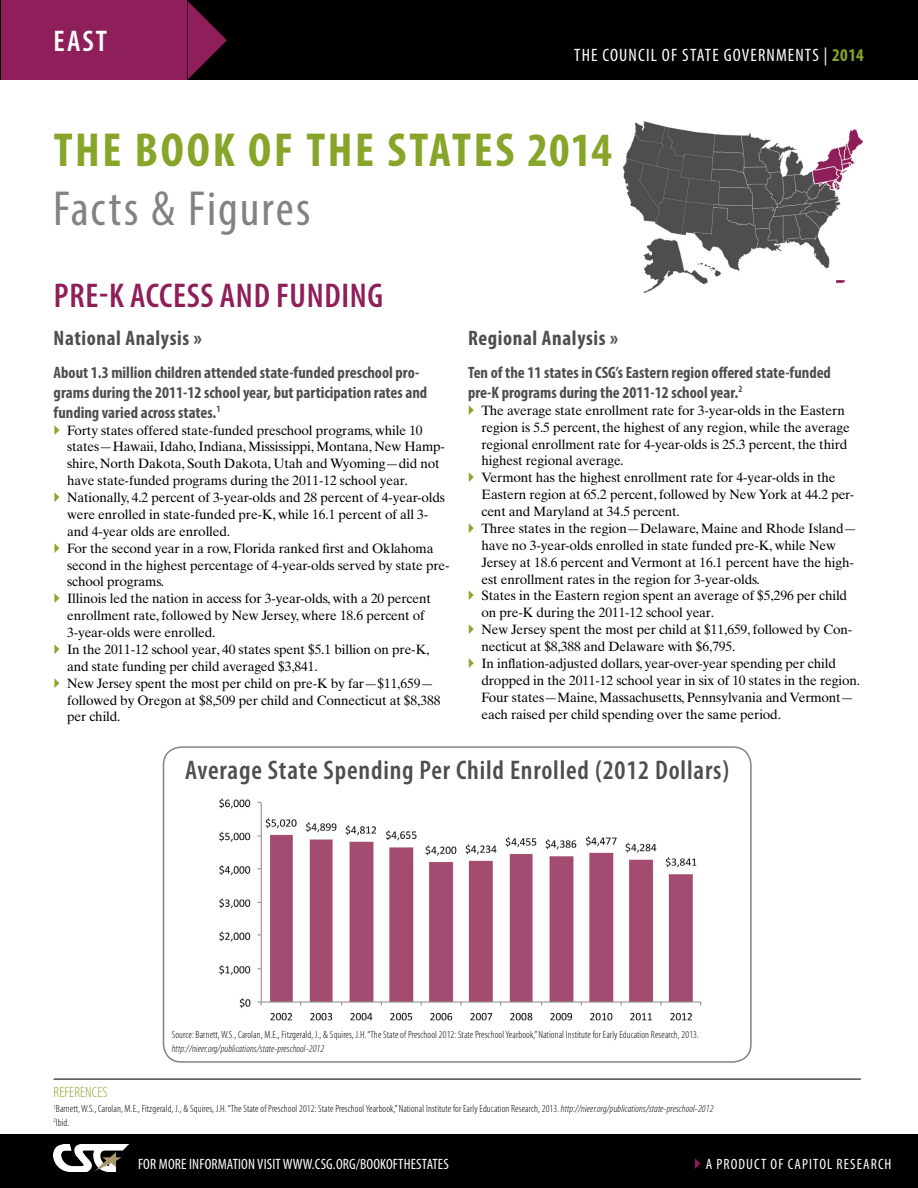
<style>
.page{position:relative;width:918px;height:1188px;background:#fff}
.page>*{position:absolute;margin:0;border:0;box-sizing:border-box;transform-origin:0 0}
.t1{font:condensed 49.5px "Myriad Pro";letter-spacing:.04em;color:#808285}
.t2{font:700 condensed 48px "Myriad Pro";letter-spacing:.055em;color:#87a529}
.t3{font:600 condensed 34.5px "Myriad Pro";letter-spacing:.02em;color:#8f1f5a}
.t4{font:600 condensed 30px "Myriad Pro";color:#fff}
.t5{font:600 condensed 27px "Myriad Pro";letter-spacing:.03em;color:#4f4e4d}
.t6{font:700 condensed 21px "Myriad Pro";letter-spacing:.03em;color:#4f4e4d}
.t7{font:condensed 18px "Myriad Pro";letter-spacing:.065em;color:#fff}
.t8{font:700 condensed 16.5px/19.8px "Myriad Pro";color:#4f4e4d}
.t9{font:condensed 15px "Myriad Pro";letter-spacing:.01em;color:#fff}
.t10{font:condensed 15px "Myriad Pro";letter-spacing:.07em;color:#fff}
.t11{font:300 condensed 15px "Myriad Pro";letter-spacing:.01em;color:#87a529}
.t12{font:13.5px/16.8px "Times Ten LT";letter-spacing:-.01em;color:#000}
.t13{font:300 condensed 10.5px/13.5px "Myriad Pro";letter-spacing:.01em;color:#000}
.t14{font:italic 300 condensed 10.5px "Myriad Pro";letter-spacing:.01em;color:#000}
.s1{font-weight:700;color:#87a529}
.s2{font-style:italic}
</style>
<div class="page">
<div style="left:0;top:0;width:918px;height:80px;background:#000"></div>
<div style="left:0;top:1134px;width:918px;height:54px;background:#000"></div>
<svg style="left:188px;top:1px;width:39px;height:78px"></svg>
<div style="left:2px;top:0;width:186px;height:80px;background:#8f1f5a"></div>
<img style="left:53px;top:1144px;width:76px;height:28px">
<img style="left:623px;top:122px;width:241px;height:170px">
<hr style="left:54px;top:1078px;width:807px;height:2px;background:#4f4e4d">
<img style="left:219px;top:798px;width:483px;height:223px">
<div style="left:163px;top:746px;width:589px;height:317px;border:2px solid #868181;border-radius:18px"></div>
<h3 class="t4" style="left:54px;top:23px;width:55px">EAST</h3>
<h3 class="t7" style="left:574px;top:44px;width:291px">THE COUNCIL OF STATE GOVERNMENTS | <span class="s1">2014</span></h3>
<h2 class="t2" style="left:54px;top:120px;width:560px">THE BOOK OF THE STATES 2014</h2>
<h1 class="t1" style="left:53px;top:179px;width:259px">Facts &amp; Figures</h1>
<h3 class="t3" style="left:54px;top:274px;width:331px">PRE-K ACCESS AND FUNDING</h3>
<h3 class="t6" style="left:54px;top:325px;width:150px">National Analysis »</h3>
<p class="t8" style="left:54px;top:362px;width:375px">About 1.3 million children attended state-funded preschool pro&shy;grams during the 2011-12 school year, but participation rates and funding varied across states.<sup>1</sup></p>
<p class="t12" style="left:67px;top:422px;width:384px">Forty states offered state-funded preschool programs, while 10 states—Hawaii, Idaho, Indiana, Mississippi, Montana, New Hamp&shy;shire, North Dakota, South Dakota, Utah and Wyoming—did not have state-funded programs during the 2011-12 school year.<br>Nationally, 4.2 percent of 3-year-olds and 28 percent of 4-year-olds were enrolled in state-funded pre-K, while 16.1 percent of all 3- and 4-year olds are enrolled.<br>For the second year in a row, Florida ranked first and Oklahoma second in the highest percentage of 4-year-olds served by state pre&shy;school programs.<br>Illinois led the nation in access for 3-year-olds, with a 20 percent enrollment rate, followed by New Jersey, where 18.6 percent of 3-year-olds were enrolled.<br>In the 2011-12 school year, 40 states spent $5.1 billion on pre-K, and state funding per child averaged $3,841.<br>New Jersey spent the most per child on pre-K by far—$11,659— followed by Oregon at $8,509 per child and Connecticut at $8,388 per child.</p>
<h3 class="t6" style="left:468px;top:325px;width:152px">Regional Analysis »</h3>
<p class="t8" style="left:468px;top:362px;width:365px">Ten of the 11 states in CSG’s Eastern region offered state-funded pre-K programs during the 2011-12 school year.<sup>2</sup></p>
<p class="t12" style="left:481px;top:402px;width:380px">The average state enrollment rate for 3-year-olds in the Eastern region is 5.5 percent, the highest of any region, while the average regional enrollment rate for 4-year-olds is 25.3 percent, the third highest regional average.<br>Vermont has the highest enrollment rate for 4-year-olds in the Eastern region at 65.2 percent, followed by New York at 44.2 per&shy;cent and Maryland at 34.5 percent.<br>Three states in the region—Delaware, Maine and Rhode Island— have no 3-year-olds enrolled in state funded pre-K, while New Jersey at 18.6 percent and Vermont at 16.1 percent have the high&shy;est enrollment rates in the region for 3-year-olds.<br>States in the Eastern region spent an average of $5,296 per child on pre-K during the 2011-12 school year.<br>New Jersey spent the most per child at $11,659, followed by Con&shy;necticut at $8,388 and Delaware with $6,795.<br>In inflation-adjusted dollars, year-over-year spending per child dropped in the 2011-12 school year in six of 10 states in the region.<br>Four states—Maine, Massachusetts, Pennsylvania and Vermont— each raised per child spending over the same period.</p>
<h3 class="t5" style="left:185px;top:753px;width:546px">Average State Spending Per Child Enrolled (2012 Dollars)</h3>
<p class="t11" style="left:54px;top:1083px;width:55px">REFERENCES</p>
<p class="t13" style="left:172px;top:1028px;width:529px">Source: Barnett, W.S., Carolan, M.E., Fitzgerald, J., &amp; Squires, J.H. “The State of Preschool 2012: State Preschool Yearbook,” National Institute for Early Education Research, 2013.</p>
<p class="t14" style="left:172px;top:1042px;width:154px">http://nieer.org/publications/state-preschool-2012</p>
<p class="t13" style="left:54px;top:1102px;width:661px"><sup>1</sup>Barnett, W.S., Carolan, M.E., Fitzgerald, J., &amp; Squires, J.H. “The State of Preschool 2012: State Preschool Yearbook,” National Institute for Early Education Research, 2013. <span class="s2">http://nieer.org/publications/state-preschool-2012<br></span><sup>2</sup>Ibid.</p>
<p class="t9" style="left:138px;top:1154px;width:312px">FOR MORE INFORMATION VISIT WWW.CSG.ORG/BOOKOFTHESTATES</p>
<p class="t10" style="left:706px;top:1154px;width:187px">A PRODUCT OF CAPITOL RESEARCH</p>
</div>
